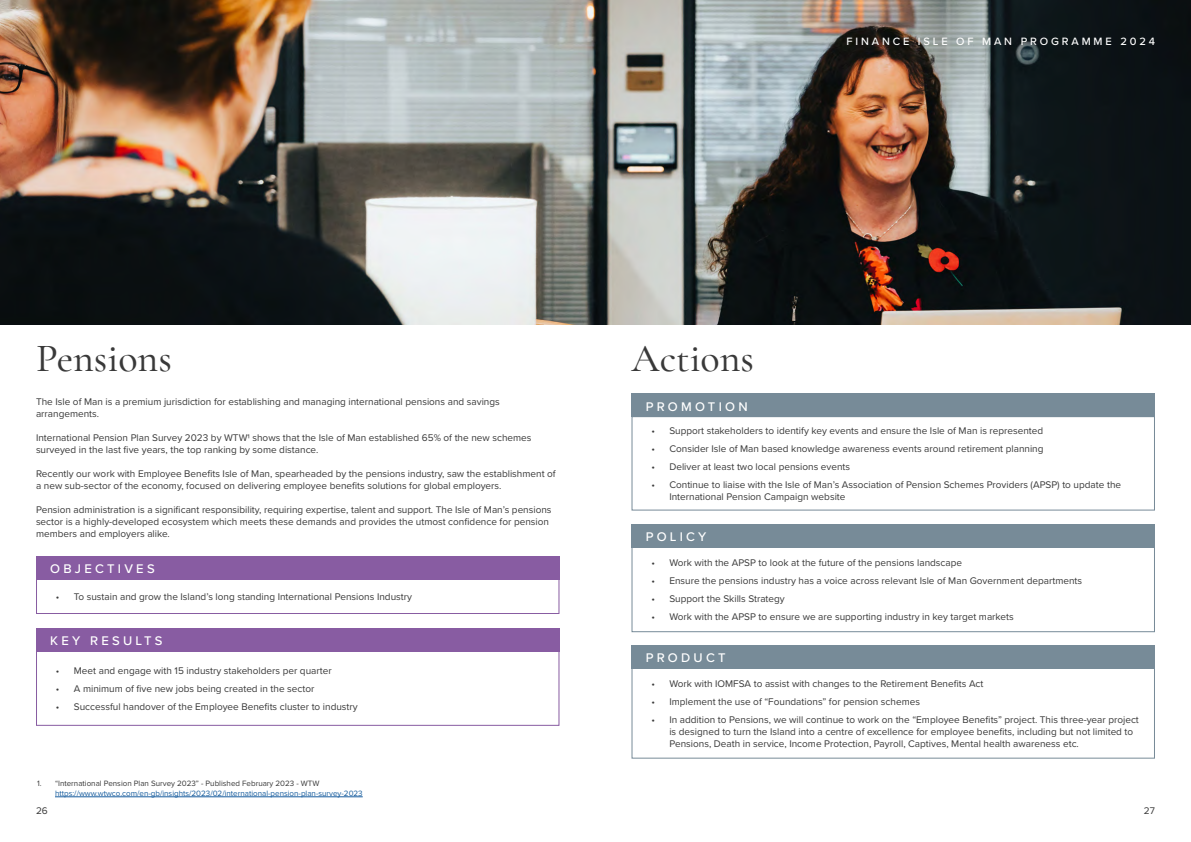
<style>
.page{position:relative;width:1191px;height:842px;background:#fff}
.page>*{position:absolute;margin:0;border:0;box-sizing:border-box;transform-origin:0 0}
.t1{font:500 40px "Cormorant Garamond";color:#393939}
.t2{font:500 13px "Proxima Nova";letter-spacing:.25em;color:#fff}
.t3{font:500 11px "Proxima Nova";letter-spacing:.26em;color:#fff}
.t4{font:10px/12px "Proxima Nova";color:#393939}
.t5{font:8px "Proxima Nova";color:#175d9e}
.t6{font:8px "Proxima Nova";color:#393939}
</style>
<div class="page">
<img style="left:0;top:0;width:1191px;height:325px">
<div style="left:36px;top:557px;width:523px;height:23px;background:#885ca2"></div>
<div style="left:36px;top:579px;width:523px;height:35px;border:1px solid #885ca2"></div>
<div style="left:36px;top:628px;width:523px;height:23px;background:#885ca2"></div>
<div style="left:36px;top:651px;width:523px;height:75px;border:1px solid #885ca2"></div>
<div style="left:631px;top:394px;width:524px;height:23px;background:#778b98"></div>
<div style="left:631px;top:416px;width:524px;height:95px;border:1px solid #778b98"></div>
<div style="left:631px;top:524px;width:524px;height:24px;background:#778b98"></div>
<div style="left:631px;top:547px;width:524px;height:85px;border:1px solid #778b98"></div>
<div style="left:631px;top:646px;width:524px;height:23px;background:#778b98"></div>
<div style="left:631px;top:668px;width:524px;height:91px;border:1px solid #778b98"></div>
<hr style="left:55px;top:796px;width:308px;height:1px;background:#175d9e">
<p class="t3" style="left:846px;top:33px;width:310px">FINANCE ISLE OF MAN PROGRAMME 2024</p>
<h1 class="t1" style="left:36px;top:334px;width:137px">Pensions</h1>
<p class="t4" style="left:36px;top:396px;width:465px">The Isle of Man is a premium jurisdiction for establishing and managing international pensions and savings arrangements.</p>
<p class="t4" style="left:36px;top:432px;width:497px">International Pension Plan Survey 2023 by WTW1 shows that the Isle of Man established 65% of the new schemes surveyed in the last five years, the top ranking by some distance.</p>
<p class="t4" style="left:36px;top:468px;width:521px">Recently our work with Employee Benefits Isle of Man, spearheaded by the pensions industry, saw the establishment of a new sub-sector of the economy, focused on delivering employee benefits solutions for global employers.</p>
<p class="t4" style="left:36px;top:504px;width:517px">Pension administration is a significant responsibility, requiring expertise, talent and support. The Isle of Man’s pensions sector is a highly-developed ecosystem which meets these demands and provides the utmost confidence for pension members and employers alike.</p>
<h2 class="t2" style="left:50px;top:559px;width:106px">OBJECTIVES</h2>
<p class="t4" style="left:56px;top:591px;width:357px">• To sustain and grow the Island’s long standing International Pensions Industry</p>
<h2 class="t2" style="left:50px;top:631px;width:114px">KEY RESULTS</h2>
<p class="t4" style="left:56px;top:664px;width:277px">• Meet and engage with 15 industry stakeholders per quarter</p>
<p class="t4" style="left:56px;top:682px;width:260px">• A minimum of five new jobs being created in the sector</p>
<p class="t4" style="left:56px;top:700px;width:303px">• Successful handover of the Employee Benefits cluster to industry</p>
<p class="t6" style="left:37px;top:777px;width:284px">1. “International Pension Plan Survey 2023” - Published February 2023 - WTW</p>
<p class="t5" style="left:55px;top:787px;width:309px">https://www.wtwco.com/en-gb/insights/2023/02/international-pension-plan-survey-2023</p>
<h1 class="t1" style="left:631px;top:334px;width:124px">Actions</h1>
<h2 class="t2" style="left:645px;top:397px;width:103px">PROMOTION</h2>
<p class="t4" style="left:651px;top:424px;width:393px">• Support stakeholders to identify key events and ensure the Isle of Man is represented</p>
<p class="t4" style="left:651px;top:442px;width:394px">• Consider Isle of Man based knowledge awareness events around retirement planning</p>
<p class="t4" style="left:651px;top:460px;width:200px">• Deliver at least two local pensions events</p>
<p class="t4" style="left:669px;top:478px;width:453px;text-indent:-18px">• Continue to liaise with the Isle of Man’s Association of Pension Schemes Providers (APSP) to update the<br>International Pension Campaign website</p>
<h2 class="t2" style="left:645px;top:527px;width:62px">POLICY</h2>
<p class="t4" style="left:651px;top:557px;width:312px">• Work with the APSP to look at the future of the pensions landscape</p>
<p class="t4" style="left:651px;top:575px;width:432px">• Ensure the pensions industry has a voice across relevant Isle of Man Government departments</p>
<p class="t4" style="left:651px;top:593px;width:135px">• Support the Skills Strategy</p>
<p class="t4" style="left:651px;top:611px;width:364px">• Work with the APSP to ensure we are supporting industry in key target markets</p>
<h2 class="t2" style="left:645px;top:648px;width:81px">PRODUCT</h2>
<p class="t4" style="left:651px;top:677px;width:334px">• Work with IOMFSA to assist with changes to the Retirement Benefits Act</p>
<p class="t4" style="left:651px;top:695px;width:270px">• Implement the use of “Foundations” for pension schemes</p>
<p class="t4" style="left:669px;top:713px;width:471px;text-indent:-18px">• In addition to Pensions, we will continue to work on the “Employee Benefits” project. This three-year project is designed to turn the Island into a centre of excellence for employee benefits, including but not limited to<br>Pensions, Death in service, Income Protection, Payroll, Captives, Mental health awareness etc.</p>
<p class="t4" style="left:36px;top:804px;width:13px">26</p>
<p class="t4" style="left:1144px;top:804px;width:13px">27</p>
</div>
